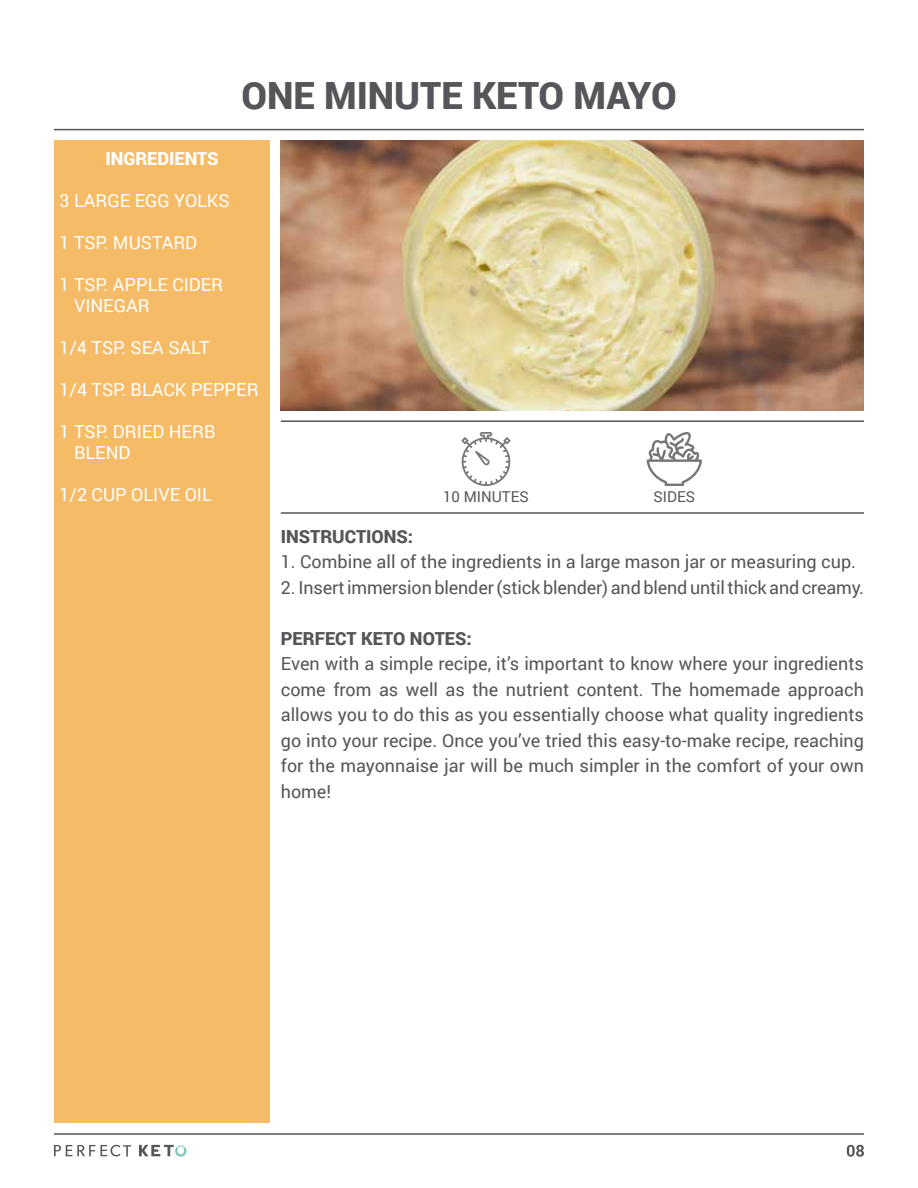
<style>
.page{position:relative;width:918px;height:1188px;background:#fff}
.page>*{position:absolute;margin:0;border:0;box-sizing:border-box;transform-origin:0 0}
.t1{font:900 37.5px "Roboto";color:#55565a}
.t2{font:18px/25.5px "Roboto";color:#55565a;text-align:justify}
.t3{font:18px/21px "Roboto";color:#fff}
.t4{font:900 18px "Roboto";color:#55565a}
.t5{font:900 18px "Roboto";color:#fff}
.t6{font:15px "Roboto";color:#55565a}
</style>
<div class="page">
<hr style="left:54px;top:129px;width:810px;height:1px;background:#55565a">
<div style="left:54px;top:140px;width:216px;height:983px;background:#f6bb66"></div>
<hr style="left:281px;top:420px;width:583px;height:2px;background:#55565a">
<hr style="left:54px;top:1133px;width:810px;height:2px;background:#55565a">
<hr style="left:281px;top:512px;width:583px;height:2px;background:#55565a">
<svg style="left:461px;top:432px;width:50px;height:54px"></svg>
<svg style="left:647px;top:432px;width:55px;height:54px"></svg>
<svg style="left:54px;top:1145px;width:41px;height:11px"></svg>
<svg style="left:101px;top:1145px;width:30px;height:12px"></svg>
<svg style="left:139px;top:1145px;width:48px;height:12px"></svg>
<img style="left:281px;top:140px;width:583px;height:270px">
<svg style="left:847px;top:1145px;width:17px;height:12px"></svg>
<h1 class="t1" style="left:241px;top:69px;width:278px">ONE MINUTE KETO</h1>
<h1 class="t1" style="left:574px;top:69px;width:102px">MAYO</h1>
<p class="t5" style="left:105px;top:146px;width:114px">INGREDIENTS</p>
<p class="t3" style="left:59px;top:189px;width:172px">3 large egg yolks</p>
<p class="t3" style="left:59px;top:231px;width:139px">1 tsp. m ustard</p>
<p class="t3" style="left:59px;top:273px;width:66px">1 tsp. app</p>
<p class="t3" style="left:74px;top:273px;width:151px;text-indent:74px">le cider vinegar</p>
<p class="t3" style="left:59px;top:336px;width:148px">1/4 tsp. sea salt</p>
<p class="t3" style="left:59px;top:378px;width:201px">1/4 tsp. black pepper</p>
<p class="t3" style="left:74px;top:420px;width:140px;text-indent:-15px">1 tsp. dried h erb blend</p>
<p class="t3" style="left:59px;top:483px;width:154px">1/2 cup olive oi l</p>
<p class="t6" style="left:443px;top:486px;width:87px">10 minutes</p>
<p class="t6" style="left:654px;top:486px;width:43px">Sides</p>
<p class="t4" style="left:281px;top:524px;width:75px">INSTRUCTIO</p>
<p class="t4" style="left:384px;top:524px;width:31px">NS:</p>
<p class="t2" style="left:281px;top:548px;width:577px">1. Combine all of the ingredients in a large mason jar or measuring cup.</p>
<p class="t2" style="left:281px;top:574px;width:585px">2. Insert immersion blender (stick blender) and blend until thick and creamy.</p>
<p class="t4" style="left:281px;top:626px;width:56px">PERFECT</p>
<p class="t4" style="left:361px;top:626px;width:23px">KETO</p>
<p class="t4" style="left:410px;top:626px;width:12px">NOTE</p>
<p class="t4" style="left:455px;top:626px;width:18px">S:</p>
<p class="t2" style="left:281px;top:650px;width:585px">Even with a simple recipe, it’s important to know where your ingredients come from as well as the nutrient content. The homemade approach allows you to do this as you essentially choose what quality ingredients go into your recipe. Once you’ve tried this easy-to-make recipe, reaching for the mayonnaise jar will be much simpler in the comfort of your own home!</p>
</div>
